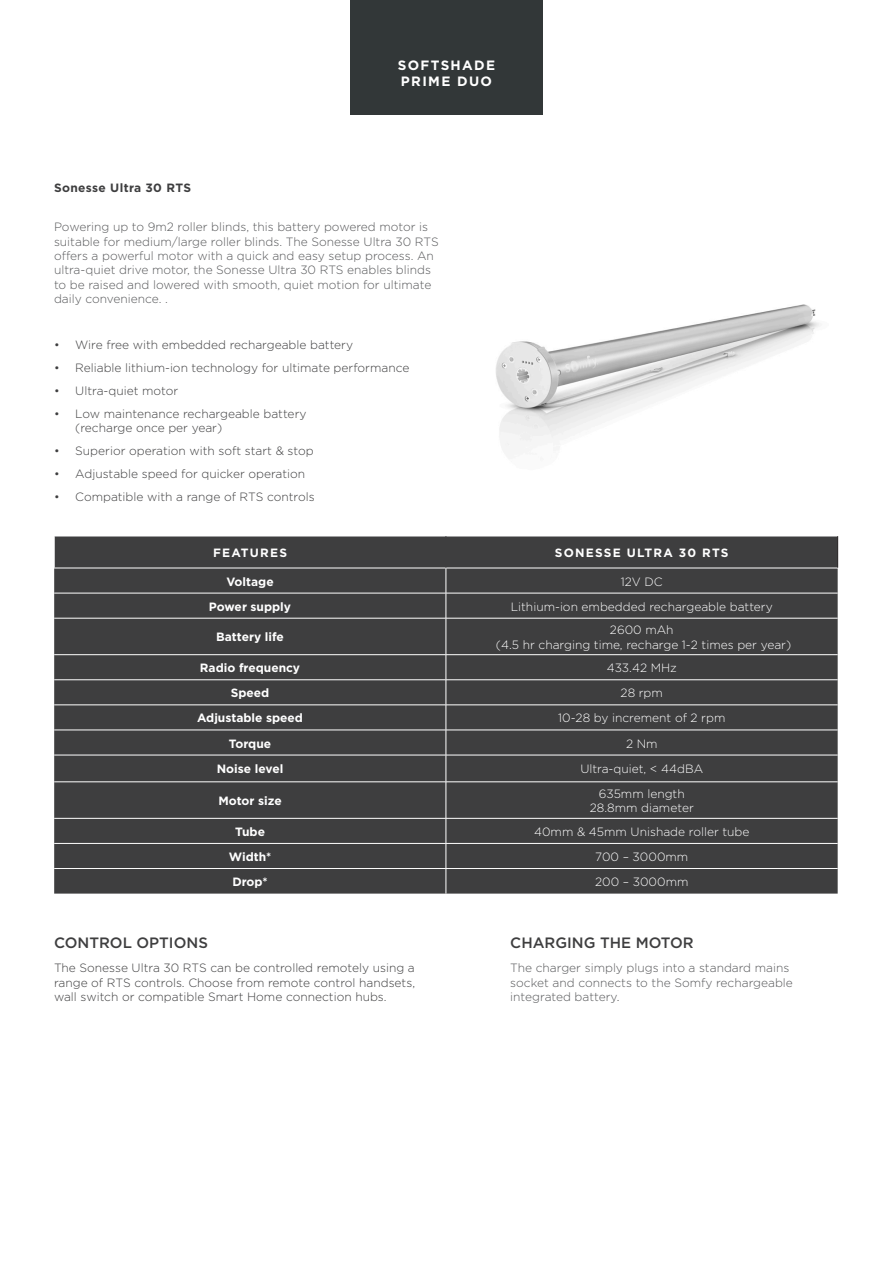
<style>
.page{position:relative;width:893px;height:1263px;background:#fff}
.page>*{position:absolute;margin:0;border:0;box-sizing:border-box;transform-origin:0 0}
.t1{font:500 15px "Gotham HTF";color:#3e3e3f}
.t2{font:700 13.5px/16.2px "Gotham HTF";letter-spacing:.1em;color:#fff}
.t3{font:300 12px/14.4px "Gotham HTF";color:#3e3e3f}
.t4{font:300 12px/14.4px "Gotham HTF";color:#57585a}
.t5{font:300 12px "Gotham HTF";color:#fff}
.t6{font:700 12px "Gotham HTF";color:#fff}
.t7{font:700 12px "Gotham HTF";letter-spacing:.1em;color:#fff}
.t8{font:700 12px "Gotham HTF";letter-spacing:.03em;color:#3e3e3f}
.s1{color:#3e3e3f}
</style>
<div class="page">
<img style="left:496px;top:304px;width:323px;height:143px">
<div style="left:54px;top:537px;width:784px;height:356px;background:#3e3e3f"></div>
<hr style="left:54px;top:568px;width:392px;height:1px;background:#fff">
<hr style="left:446px;top:568px;width:392px;height:1px;background:#fff">
<svg style="left:446px;top:568px;width:1px;height:50px"></svg>
<hr style="left:446px;top:618px;width:1px;height:36px;background:#fff">
<svg style="left:446px;top:655px;width:1px;height:126px"></svg>
<hr style="left:446px;top:782px;width:1px;height:36px;background:#fff">
<svg style="left:446px;top:819px;width:1px;height:74px"></svg>
<hr style="left:54px;top:593px;width:392px;height:1px;background:#fff">
<hr style="left:446px;top:593px;width:392px;height:1px;background:#fff">
<hr style="left:54px;top:618px;width:392px;height:1px;background:#fff">
<hr style="left:446px;top:618px;width:392px;height:1px;background:#fff">
<hr style="left:54px;top:654px;width:392px;height:1px;background:#fff">
<hr style="left:446px;top:654px;width:392px;height:1px;background:#fff">
<hr style="left:54px;top:679px;width:392px;height:1px;background:#fff">
<hr style="left:446px;top:679px;width:392px;height:1px;background:#fff">
<hr style="left:54px;top:705px;width:392px;height:1px;background:#fff">
<hr style="left:446px;top:705px;width:392px;height:1px;background:#fff">
<hr style="left:54px;top:730px;width:392px;height:1px;background:#fff">
<hr style="left:446px;top:730px;width:392px;height:1px;background:#fff">
<hr style="left:54px;top:755px;width:392px;height:1px;background:#fff">
<hr style="left:446px;top:755px;width:392px;height:1px;background:#fff">
<hr style="left:54px;top:781px;width:392px;height:1px;background:#fff">
<hr style="left:446px;top:781px;width:392px;height:1px;background:#fff">
<hr style="left:54px;top:818px;width:392px;height:1px;background:#fff">
<hr style="left:446px;top:818px;width:392px;height:1px;background:#fff">
<hr style="left:54px;top:843px;width:392px;height:1px;background:#fff">
<hr style="left:446px;top:843px;width:392px;height:1px;background:#fff">
<hr style="left:54px;top:868px;width:392px;height:1px;background:#fff">
<hr style="left:446px;top:868px;width:392px;height:1px;background:#fff">
<hr style="left:54px;top:536px;width:1px;height:32px;background:#fff">
<hr style="left:837px;top:536px;width:1px;height:32px;background:#231f20">
<hr style="left:446px;top:536px;width:1px;height:32px;background:#3e3e3f">
<div style="left:350px;top:0;width:193px;height:115px;background:#323738"></div>
<p class="t8" style="left:54px;top:181px;width:139px">Sonesse Ultra 30 RTS</p>
<p class="t2" style="left:398px;top:57px;width:99px">SOFTSHADE<br>PRIME DUO</p>
<p class="t4" style="left:54px;top:220px;width:386px">Powering up to 9m2 roller blinds, this battery powered motor is suitable for medium/large roller blinds. The Sonesse Ultra 30 RTS offers a powerful motor with a quick and easy setup process. An ultra-quiet drive motor, the Sonesse Ultra 30 RTS enables blinds to be raised and lowered with smooth, quiet motion for ultimate daily convenience. .</p>
<p class="t3" style="left:54px;top:337px;width:301px">• Wire free with embedded rechargeable battery</p>
<p class="t3" style="left:54px;top:360px;width:357px">• Reliable lithium-ion technology for ultimate performance</p>
<p class="t3" style="left:54px;top:383px;width:126px">• Ultra-quiet motor</p>
<p class="t3" style="left:75px;top:406px;width:233px;text-indent:-21px">• Low maintenance rechargeable battery (recharge once per year)</p>
<p class="t3" style="left:54px;top:443px;width:261px">• Superior operation with soft start &amp; stop</p>
<p class="t3" style="left:54px;top:466px;width:253px">• Adjustable speed for quicker operation</p>
<p class="t3" style="left:54px;top:489px;width:262px">• Compatible with a range of RTS controls</p>
<p class="t7" style="left:213px;top:546px;width:75px">FEATURES</p>
<p class="t7" style="left:555px;top:546px;width:175px">SONESSE ULTRA 30 RTS</p>
<p class="t6" style="left:226px;top:574px;width:49px">Voltage</p>
<p class="t5" style="left:621px;top:575px;width:43px">12V DC</p>
<p class="t6" style="left:209px;top:599px;width:84px">Power supply</p>
<p class="t5" style="left:511px;top:600px;width:264px">Lithium-ion embedded rechargeable battery</p>
<p class="t6" style="left:216px;top:630px;width:69px">Battery life</p>
<p class="t5" style="left:610px;top:623px;width:65px">2600 mAh</p>
<p class="t5" style="left:496px;top:638px;width:297px">(4.5 hr charging time, recharge 1-2 times per year)</p>
<p class="t6" style="left:200px;top:661px;width:102px">Radio frequency</p>
<p class="t5" style="left:607px;top:661px;width:72px">433.42 MHz</p>
<p class="t6" style="left:231px;top:686px;width:40px">Speed</p>
<p class="t5" style="left:621px;top:687px;width:44px">28 rpm</p>
<p class="t6" style="left:197px;top:711px;width:107px">Adjustable speed</p>
<p class="t5" style="left:558px;top:712px;width:169px">10-28 by increment of 2 rpm</p>
<p class="t6" style="left:229px;top:736px;width:44px">Torque</p>
<p class="t5" style="left:626px;top:737px;width:33px">2 Nm</p>
<p class="t6" style="left:217px;top:762px;width:68px">Noise level</p>
<p class="t5" style="left:580px;top:763px;width:124px">Ultra-quiet, &lt; 44dBA</p>
<p class="t6" style="left:218px;top:794px;width:65px">Motor size</p>
<p class="t5" style="left:599px;top:787px;width:87px">635mm length</p>
<p class="t5" style="left:590px;top:801px;width:106px">28.8mm diameter</p>
<p class="t6" style="left:235px;top:825px;width:32px">Tube</p>
<p class="t5" style="left:534px;top:825px;width:217px">40mm &amp; 45mm Unishade roller tube</p>
<p class="t6" style="left:229px;top:850px;width:44px">Width*</p>
<p class="t5" style="left:595px;top:850px;width:95px">700 – 3000mm</p>
<p class="t6" style="left:232px;top:875px;width:37px">Drop*</p>
<p class="t5" style="left:595px;top:875px;width:95px">200 – 3000mm</p>
<p class="t1" style="left:54px;top:934px;width:155px">CONTROL OPTIONS</p>
<p class="t3" style="left:54px;top:961px;width:363px;text-align:justify">The Sonesse Ultra 30 RTS can be controlled remotely using a range of RTS controls. Choose from remote control handsets, wall switch or compatible Smart Home connection hubs.</p>
<p class="t1" style="left:510px;top:934px;width:185px">CHARGING THE MOTOR</p>
<p class="t4" style="left:510px;top:961px;width:284px">The charger simply plugs into a standard mains socket and connects to the Somfy rechargeable integrated battery<span class="s1">.</span></p>
</div>
